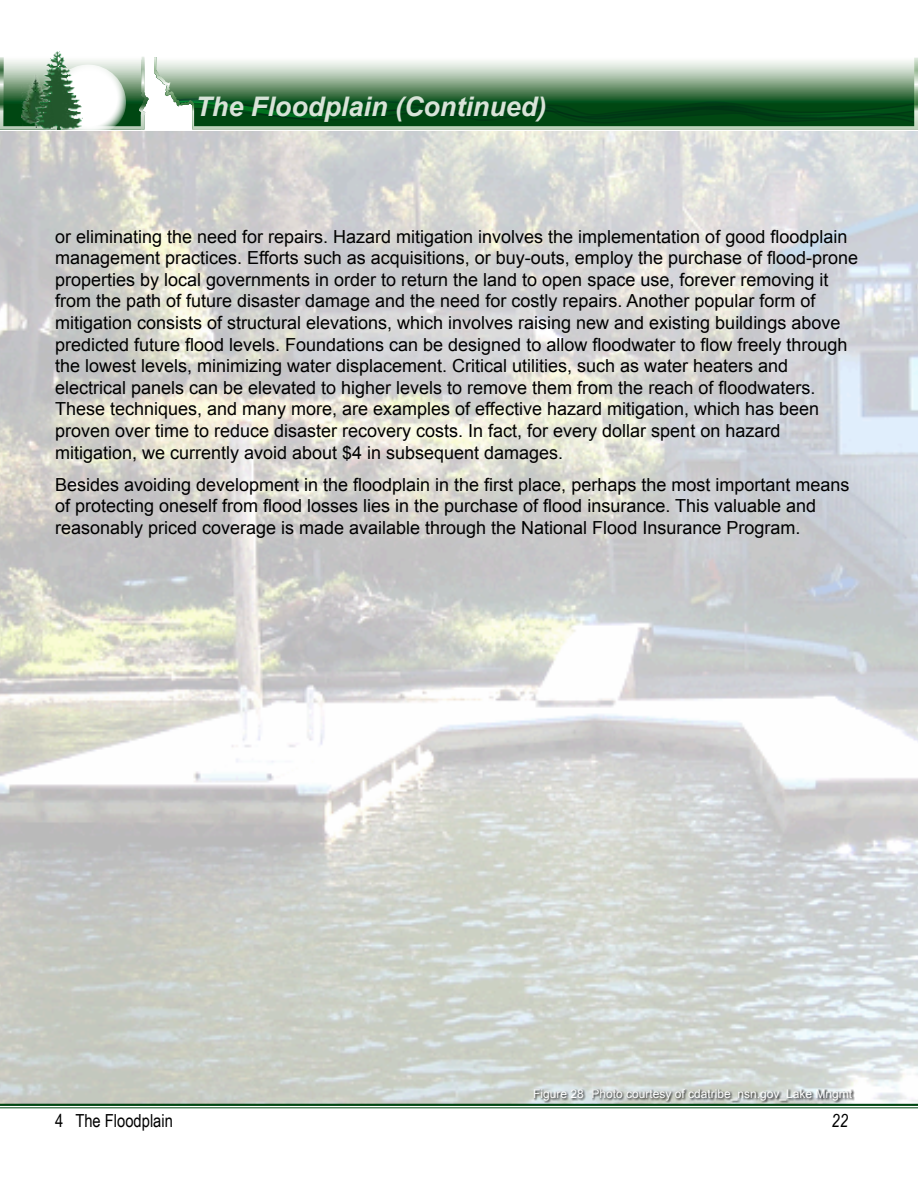
<style>
.page{position:relative;width:918px;height:1188px;background:#fff}
.page>*{position:absolute;margin:0;border:0;box-sizing:border-box;transform-origin:0 0}
.t1{font:italic 700 27px "Arial";color:#d8e3d8}
.Body_Single_Column{font:18px/21.6px "Arial";color:#000}
.Chapter_Heading{font:18px "Arial Narrow";color:#000}
.t2{font:italic 18px "Arial Narrow";color:#000}
.Figures_Content{font:12px "Arial";color:#fff}
.Figures{font:12px "Arial";color:#fff}
.s1{font-style:inherit}
</style>
<div class="page">
<hr style="left:0;top:1104px;width:918px;height:2px;background:#004712">
<hr style="left:0;top:1107px;width:918px;height:1px;background:#004712">
<svg style="left:154px;top:57px;width:764px;height:73px;background:#6b9473"></svg>
<svg style="left:0;top:57px;width:149px;height:75px"></svg>
<img style="left:22px;top:74px;width:14px;height:53px">
<img style="left:36px;top:51px;width:46px;height:79px">
<img style="left:0;top:132px;width:918px;height:972px">
<div style="left:592px;top:1089px;width:262px;height:13px;background:#000;opacity:.75"></div>
<div style="left:534px;top:1089px;width:52px;height:14px;background:#000;opacity:.75"></div>
<p class="t1" style="left:195px;top:89px;width:353px">The Floodplain (Continued)</p>
<p class="Body_Single_Column" style="left:55px;top:226px;width:805px">or eliminating the need for repairs. Hazard mitigation involves the implementation of good floodplain management practices. Efforts such as acquisitions, or buy-outs, <span class="s1">employ</span> the purchase of flood-prone properties by local governments <span class="s1">in order to</span> return the <span class="s1">land</span> to open space use, forever removing <span class="s1">it </span>from the path of future disaster damage and the need <span class="s1">for costly</span> repairs. Another popular <span class="s1">form of </span>mitigation consists of structural elevations, which involve<span class="s1">s</span> raising new and existing buildings <span class="s1">above </span>predicted future flood levels. Foundations can be designed to allow floodwater to <span class="s1">flow freely through </span>the lowest levels, minimizing water displacement<span class="s1">. C</span>ritical utilities<span class="s1">,</span> such as <span class="s1">water heaters and </span>electrical panels can be elevated to higher levels to remove them from the reach <span class="s1">of floodwaters.<br></span>These techniques<span class="s1">,</span> and many more<span class="s1">,</span> are examples of effective hazard mitigation, which <span class="s1">has been </span>proven over time to reduce disaster recovery costs. In fact, for every dollar spent on hazard mitigation, we currently avoid about $4 in <span class="s1">subsequent</span> damages.</p>
<p class="Body_Single_Column" style="left:55px;top:474px;width:796px">Besides avoiding development in the floodplain in the first place, perhaps the most important means of protecting oneself from flood losses lies in the purchase of flood insurance. This valuable and reasonably priced coverage is made available through the National Flood Insurance Program.</p>
<p class="Figures" style="left:533px;top:1086px;width:52px">Figure 28</p>
<p class="Figures_Content" style="left:591px;top:1086px;width:262px">Photo courtesy of cdatribe_nsn.gov_Lake Mngmt</p>
<p class="Chapter_Heading" style="left:55px;top:1108px;width:119px">4 The Floodplain</p>
<p class="t2" style="left:832px;top:1108px;width:18px">22</p>
</div>
